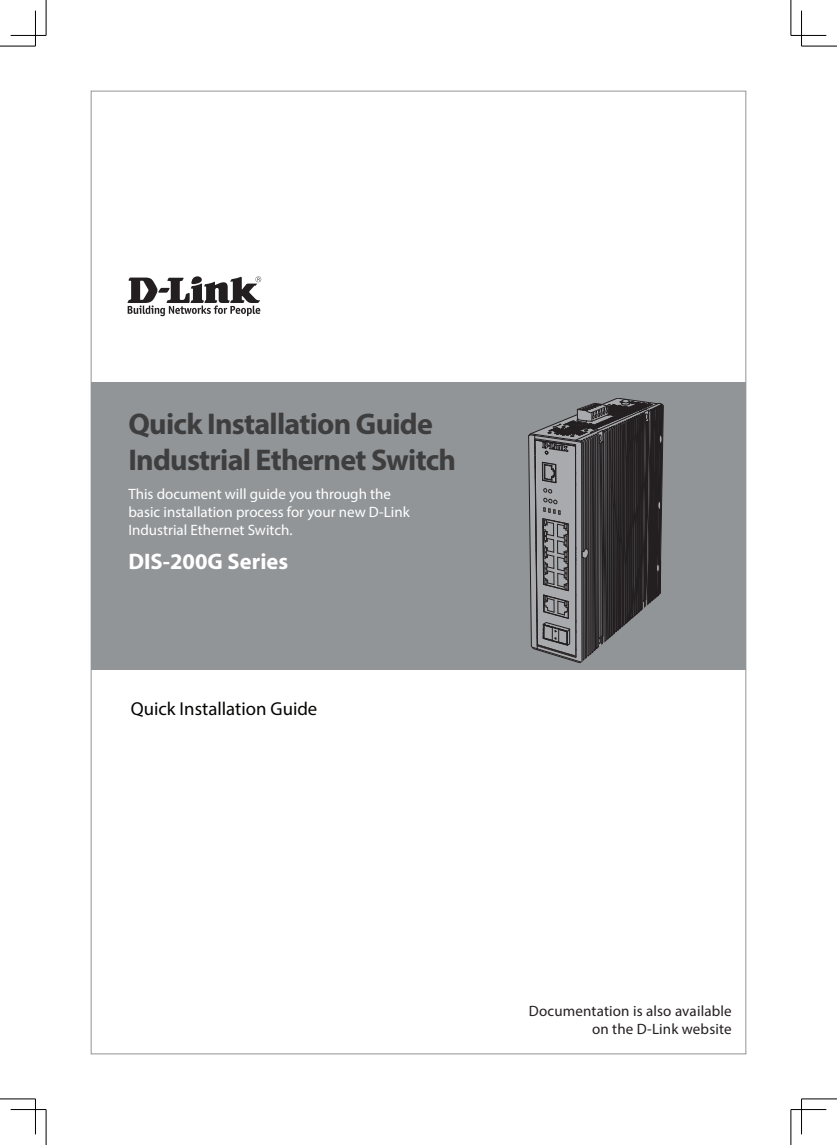
<style>
.page{position:relative;width:837px;height:1145px;background:#fff}
.page>*{position:absolute;margin:0;border:0;box-sizing:border-box;transform-origin:0 0}
.t1{font:700 30px/36px "Myriad Pro";letter-spacing:-.025em;color:#3e3e3f}
.t2{font:700 22.5px "Myriad Pro";color:#fff}
.t3{font:18.75px "Myriad Pro";color:#040503}
.t4{font:15px/18px "Myriad Pro";color:#fff}
.t5{font:15px/18px "Myriad Pro";letter-spacing:.01em;color:#231f20;text-align:right}
</style>
<div class="page">
<div style="left:91px;top:383px;width:654px;height:287px;background:#929598"></div>
<svg style="left:127px;top:276px;width:134px;height:40px"></svg>
<svg style="left:528px;top:398px;width:135px;height:265px"></svg>
<hr style="left:0;top:46px;width:35px;height:1px;background:#000">
<hr style="left:801px;top:46px;width:35px;height:1px;background:#000">
<hr style="left:0;top:1098px;width:35px;height:1px;background:#000">
<hr style="left:801px;top:1098px;width:35px;height:1px;background:#000">
<hr style="left:46px;top:0;width:1px;height:35px;background:#000">
<hr style="left:46px;top:1109px;width:1px;height:35px;background:#000">
<hr style="left:790px;top:0;width:1px;height:35px;background:#000">
<hr style="left:790px;top:1109px;width:1px;height:35px;background:#000">
<hr style="left:11px;top:35px;width:35px;height:1px;background:#000">
<hr style="left:790px;top:35px;width:36px;height:1px;background:#000">
<hr style="left:11px;top:1109px;width:35px;height:1px;background:#000">
<hr style="left:790px;top:1109px;width:36px;height:1px;background:#000">
<hr style="left:35px;top:11px;width:1px;height:35px;background:#000">
<hr style="left:35px;top:1098px;width:1px;height:36px;background:#000">
<hr style="left:801px;top:11px;width:1px;height:35px;background:#000">
<hr style="left:801px;top:1098px;width:1px;height:36px;background:#000">
<h1 class="t1" style="left:128px;top:404px;width:329px">Quick Installation Guide<br>Industrial Ethernet Switch</h1>
<p class="t4" style="left:128px;top:484px;width:283px">This document will guide you through the basic installation process for your new D-Link<br>Industrial Ethernet Switch.</p>
<h2 class="t2" style="left:128px;top:546px;width:161px">DIS-200G Series</h2>
<p class="t3" style="left:131px;top:697px;width:188px">Quick Installation Guide</p>
<p class="t5" style="left:528px;top:1002px;width:204px">Documentation is also available on the D-Link website</p>
</div>
